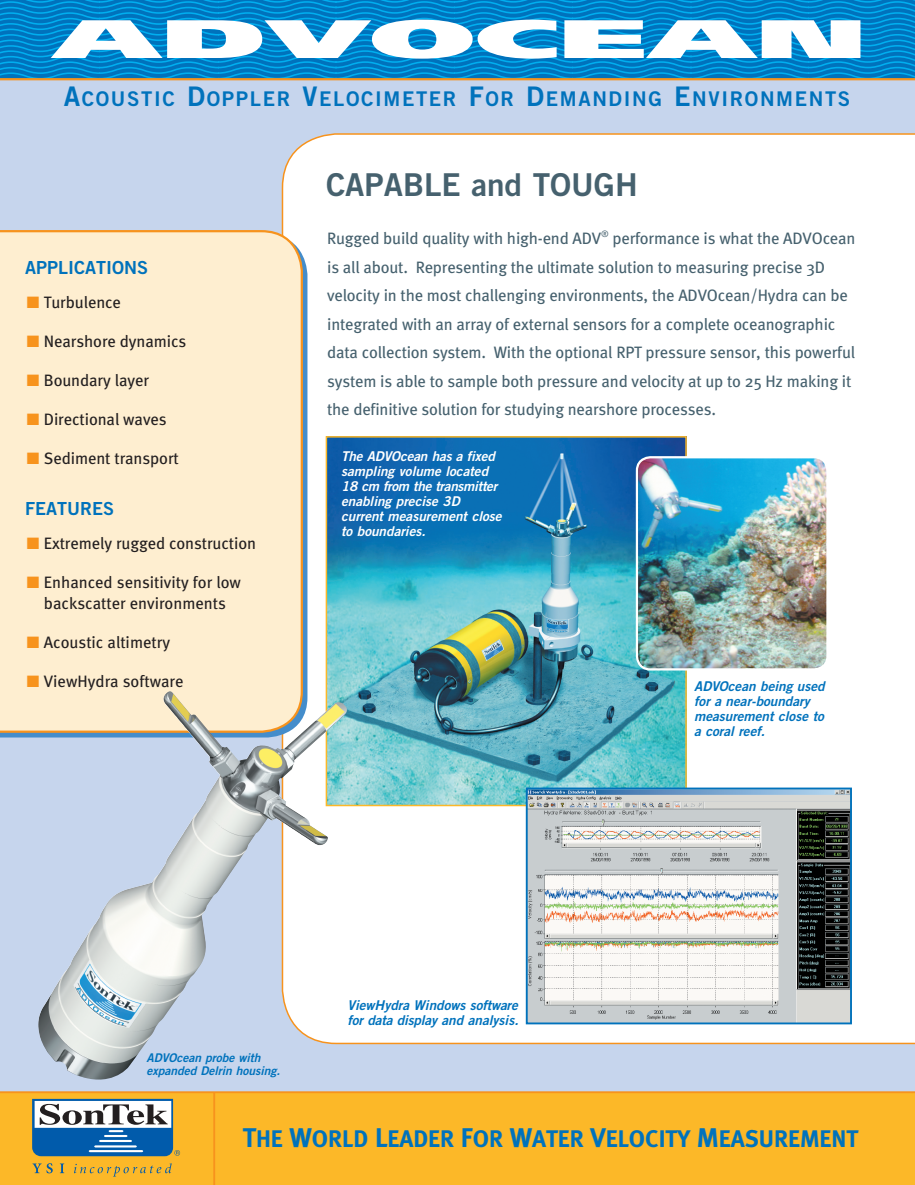
<style>
.page{position:relative;width:915px;height:1185px;background:#fff}
.page>*{position:absolute;margin:0;border:0;box-sizing:border-box;transform-origin:0 0}
.t1{font:900 54px "Frutiger";color:#fff;scale:2.4 1}
.t2{font:31.5px "Trade Gothic Bold Two";color:#46616e}
.t3{font:700 24px "Meta";color:#0072bc}
.t4{font:20.25px "Trade Gothic Bold Two";letter-spacing:.08em;color:#0072bc}
.t5{font:18px "Trade Gothic Bold Two";color:#0072bc}
.t6{font:16.5px/28.5px "Meta";letter-spacing:-.01em;color:#46616e}
.t7{font:16.5px/21px "Meta";letter-spacing:-.005em;color:#231f20;text-align:center}
.t8{font:italic 13.5px/15px "Trade Gothic Bold Two";color:#fff}
.t9{font:italic 13.5px/15px "Trade Gothic Bold Two";color:#0072bc}
.t10{font:italic 12px/13.5px "Trade Gothic Bold Two";color:#0072bc}
.t11{font:9px "Meta";color:#46616e}
.s1{font-size:27px}
.s2{color:#f7931d}
</style>
<div class="page">
<div style="left:0;top:52px;width:915px;height:1046px;background:#c6d5ed"></div>
<div style="left:282px;top:133px;width:633px;height:911px;background:#fff"></div>
<img style="left:329px;top:439px;width:355px;height:364px">
<div style="left:326px;top:436px;width:361px;height:370px;border:2px solid #fcb828"></div>
<img style="left:529px;top:790px;width:320px;height:231px">
<div style="left:526px;top:787px;width:326px;height:237px;border:2px solid #0072bc"></div>
<hr style="left:0;top:78px;width:915px;height:2px;background:#f7931d">
<div style="left:0;top:1092px;width:915px;height:92px;background:#fcb828"></div>
<hr style="left:213px;top:1092px;width:2px;height:92px;background:#f7931d">
<hr style="left:0;top:1091px;width:915px;height:2px;background:#f7931d">
<div style="left:0;top:230px;width:303px;height:502px;background:#feeed0"></div>
<img style="left:38px;top:691px;width:290px;height:389px">
<img style="left:637px;top:458px;width:190px;height:211px">
<div style="left:636px;top:456px;width:192px;height:214px;border:2px solid #fff;border-radius:14px"></div>
<svg style="left:32px;top:1098px;width:148px;height:58px"></svg>
<svg style="left:33px;top:1163px;width:20px;height:10px"></svg>
<svg style="left:60px;top:1163px;width:4px;height:10px"></svg>
<svg style="left:74px;top:1163px;width:98px;height:13px"></svg>
<svg style="left:0;top:0;width:915px;height:79px"></svg>
<h1 class="t1" style="left:53px;top:6px;width:340px">ADVOCEAN</h1>
<p class="t4" style="left:64px;top:87px;width:788px"><span class="s1">A</span>COUSTIC <span class="s1">D</span>OPPLER <span class="s1">V</span>ELOCIMETER <span class="s1">F</span>OR <span class="s1">D</span>EMANDING <span class="s1">E</span>NVIRONMENTS</p>
<p class="t5" style="left:25px;top:256px;width:124px">APPLICATIONS</p>
<p class="t7" style="left:27px;top:291px;width:96px"><span class="s2">■</span> Turbulence</p>
<p class="t7" style="left:27px;top:330px;width:161px"><span class="s2">■</span> Nearshore dynamics</p>
<p class="t7" style="left:27px;top:369px;width:124px"><span class="s2">■</span> Boundary layer</p>
<p class="t7" style="left:27px;top:408px;width:141px"><span class="s2">■</span> Directional waves</p>
<p class="t7" style="left:27px;top:447px;width:154px"><span class="s2">■</span> Sediment transport</p>
<p class="t5" style="left:25px;top:497px;width:91px">FEATURES</p>
<p class="t7" style="left:27px;top:532px;width:231px"><span class="s2">■</span> Extremely rugged construction</p>
<p class="t7" style="left:27px;top:571px;width:216px"><span class="s2">■</span> Enhanced sensitivity for low backscatter environments</p>
<p class="t7" style="left:27px;top:631px;width:145px"><span class="s2">■</span> Acoustic altimetry</p>
<p class="t7" style="left:27px;top:670px;width:158px"><span class="s2">■</span> ViewHydra software</p>
<h2 class="t2" style="left:326px;top:165px;width:313px">CAPABLE and TOUGH</h2>
<p class="t6" style="left:327px;top:224px;width:276px">Rugged build quality with high-end ADV</p>
<p class="t11" style="left:601px;top:228px;width:9px">®</p>
<p class="t6" style="left:327px;top:224px;width:530px;text-indent:285px">performance is what the ADVOcean is all about. Representing the ultimate solution to measuring precise 3D velocity in the most challenging environments, the ADVOcean/Hydra can be integrated with an array of external sensors for a complete oceanographic data collection system. With the optional RPT pressure sensor, this powerful system is able to sample both pressure and velocity at up to 25 Hz making it the definitive solution for studying nearshore processes.</p>
<p class="t8" style="left:341px;top:449px;width:162px">The ADVOcean has a fixed sampling volume located<br>18 cm from the transmitter enabling precise 3D current measurement close to boundaries.</p>
<p class="t9" style="left:694px;top:678px;width:132px">ADVOcean being used for a near-boundary measurement close to a coral reef.</p>
<p class="t10" style="left:146px;top:1050px;width:135px">ADVOcean probe with expanded Delrin housing.</p>
<p class="t9" style="left:348px;top:997px;width:172px">ViewHydra Windows software for data display and analysis.</p>
<h3 class="t3" style="left:243px;top:1124px;width:617px"><span class="s1">T</span>HE <span class="s1">W</span>ORLD <span class="s1">L</span>EADER <span class="s1">F</span>OR <span class="s1">W</span>ATER <span class="s1">V</span>ELOCITY <span class="s1">M</span>EASUREMENT</h3>
</div>
